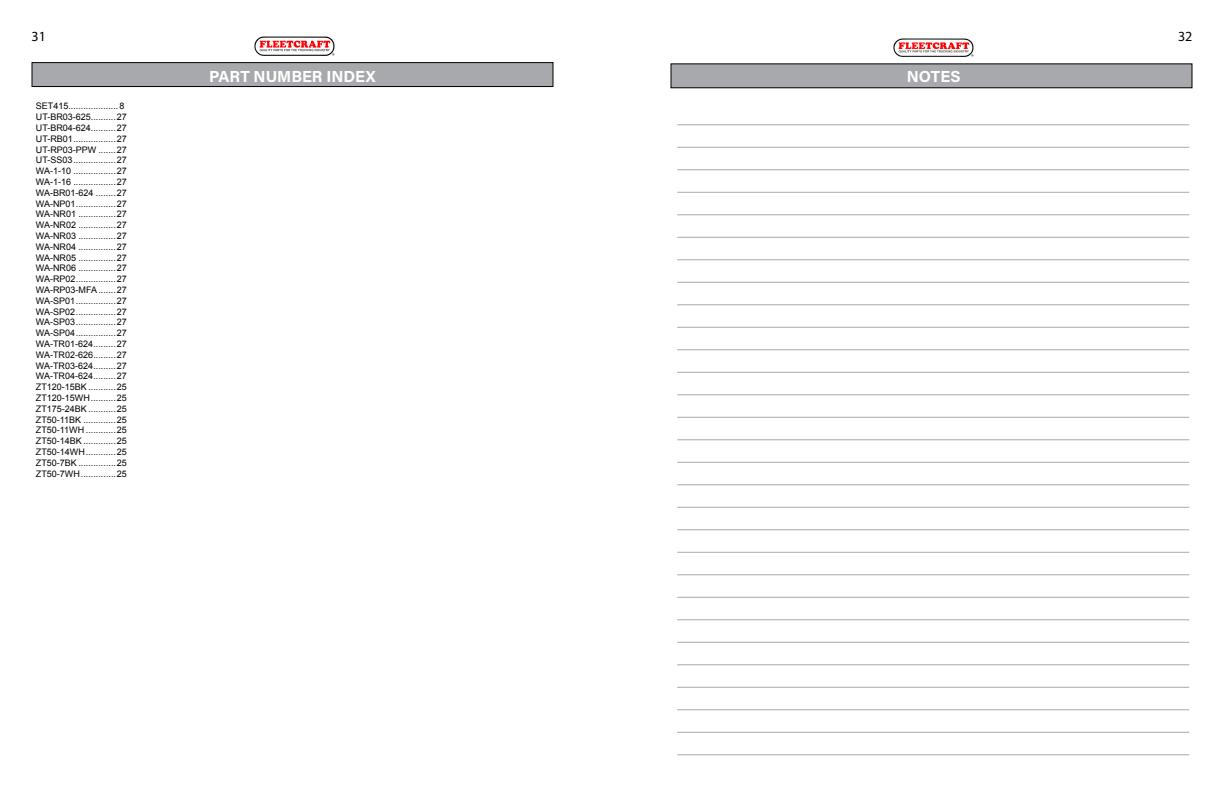
<style>
.page{position:relative;width:1224px;height:792px;background:#fff}
.page>*{position:absolute;margin:0;border:0;box-sizing:border-box;transform-origin:0 0}
.t1{font:700 16px "Acumin Pro";color:#fff}
.t2{font:14px "Myriad Pro";color:#000}
.t3{font:9px/10.8px "Arial";color:#000}
</style>
<div class="page">
<div style="left:32px;top:63px;width:521px;height:24px;background:#a7a9ac"></div>
<div style="left:32px;top:62px;width:522px;height:25px;border:1px solid #000"></div>
<img style="left:255px;top:37px;width:80px;height:19px">
<div style="left:671px;top:64px;width:521px;height:24px;background:#a7a9ac"></div>
<div style="left:670px;top:63px;width:522px;height:25px;border:1px solid #000"></div>
<img style="left:894px;top:38px;width:80px;height:19px">
<hr style="left:677px;top:124px;width:512px;height:1px;background:#a7a9ac">
<hr style="left:677px;top:147px;width:512px;height:1px;background:#a7a9ac">
<hr style="left:677px;top:169px;width:512px;height:1px;background:#a7a9ac">
<hr style="left:677px;top:192px;width:512px;height:1px;background:#a7a9ac">
<hr style="left:677px;top:214px;width:512px;height:1px;background:#a7a9ac">
<hr style="left:677px;top:237px;width:512px;height:1px;background:#a7a9ac">
<hr style="left:677px;top:259px;width:512px;height:1px;background:#a7a9ac">
<hr style="left:677px;top:282px;width:512px;height:1px;background:#a7a9ac">
<hr style="left:677px;top:304px;width:512px;height:1px;background:#a7a9ac">
<hr style="left:677px;top:327px;width:512px;height:1px;background:#a7a9ac">
<hr style="left:677px;top:349px;width:512px;height:1px;background:#a7a9ac">
<hr style="left:677px;top:372px;width:512px;height:1px;background:#a7a9ac">
<hr style="left:677px;top:394px;width:512px;height:1px;background:#a7a9ac">
<hr style="left:677px;top:417px;width:512px;height:1px;background:#a7a9ac">
<hr style="left:677px;top:439px;width:512px;height:1px;background:#a7a9ac">
<hr style="left:677px;top:462px;width:512px;height:1px;background:#a7a9ac">
<hr style="left:677px;top:484px;width:512px;height:1px;background:#a7a9ac">
<hr style="left:677px;top:507px;width:512px;height:1px;background:#a7a9ac">
<hr style="left:677px;top:529px;width:512px;height:1px;background:#a7a9ac">
<hr style="left:677px;top:552px;width:512px;height:1px;background:#a7a9ac">
<hr style="left:677px;top:574px;width:512px;height:1px;background:#a7a9ac">
<hr style="left:677px;top:597px;width:512px;height:1px;background:#a7a9ac">
<hr style="left:677px;top:619px;width:512px;height:1px;background:#a7a9ac">
<hr style="left:677px;top:642px;width:512px;height:1px;background:#a7a9ac">
<hr style="left:677px;top:664px;width:512px;height:1px;background:#a7a9ac">
<hr style="left:677px;top:687px;width:512px;height:1px;background:#a7a9ac">
<hr style="left:677px;top:709px;width:512px;height:1px;background:#a7a9ac">
<hr style="left:677px;top:732px;width:512px;height:1px;background:#a7a9ac">
<hr style="left:677px;top:754px;width:512px;height:1px;background:#a7a9ac">
<h2 class="t2" style="left:32px;top:27px;width:16px">31</h2>
<h2 class="t2" style="left:1178px;top:27px;width:16px">32</h2>
<p class="t3" style="left:36px;top:101px;width:93px">SET415....................8<br>UT-BR03-625..........27<br>UT-BR04-624..........27<br>UT-RB01.................27<br>UT-RP03-PPW .......27<br>UT-SS03.................27<br>WA-1-10 .................27<br>WA-1-16 .................27<br>WA-BR01-624 ........27<br>WA-NP01................27<br>WA-NR01 ...............27<br>WA-NR02 ...............27<br>WA-NR03 ...............27<br>WA-NR04 ...............27<br>WA-NR05 ...............27<br>WA-NR06 ...............27<br>WA-RP02................27<br>WA-RP03-MFA.......27<br>WA-SP01................27<br>WA-SP02................27<br>WA-SP03................27<br>WA-SP04................27<br>WA-TR01-624.........27<br>WA-TR02-626.........27<br>WA-TR03-624.........27<br>WA-TR04-624.........27<br>ZT120-15BK ...........25<br>ZT120-15WH..........25<br>ZT175-24BK ...........25<br>ZT50-11BK .............25<br>ZT50-11WH ............25<br>ZT50-14BK .............25<br>ZT50-14WH............25<br>ZT50-7BK ...............25<br>ZT50-7WH..............25</p>
<h1 class="t1" style="left:209px;top:65px;width:168px">PART NUMBER INDEX</h1>
<h1 class="t1" style="left:907px;top:65px;width:55px">NOTES</h1>
</div>
